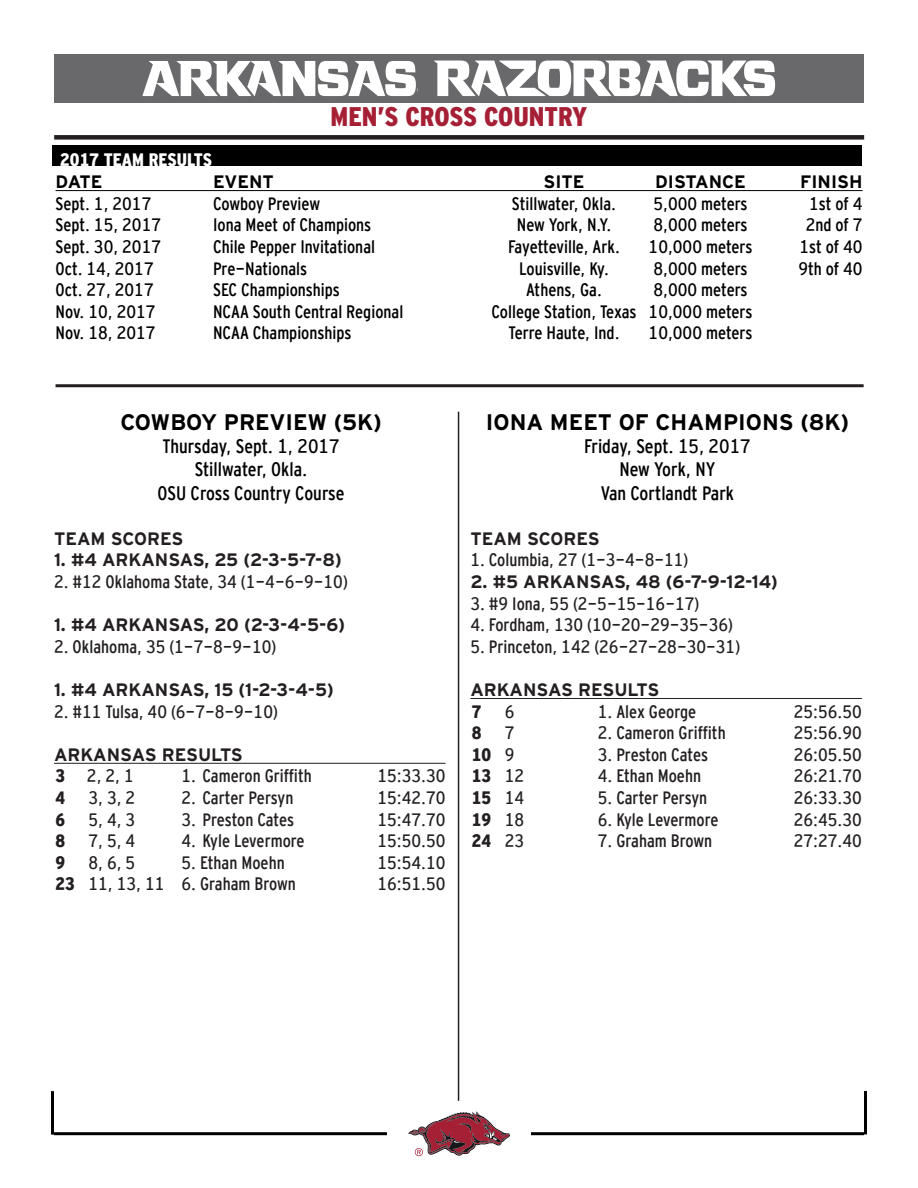
<style>
.page{position:relative;width:918px;height:1188px;background:#fff}
.page>*{position:absolute;margin:0;border:0;box-sizing:border-box;transform-origin:0 0}
.t1{font:900 condensed 27px "Interstate";color:#a62035}
.t2{font:700 22.5px "Interstate";color:#000}
.t3{font:19.5px "Interstate Cond Mono";color:#000}
.t4{font:18px "Interstate Cond Mono";color:#231f20}
.t5{font:18px "Interstate Cond Mono";color:#000}
.t6{font:700 18px "Interstate";color:#231f20}
.t7{font:700 18px "Interstate";color:#000}
.t8{font:900 18px "Interstate Cond Mono";color:#231f20}
.t9{font:900 18px "Interstate Cond Mono";color:#fff}
.s1{font-weight:900}
.s2{font-weight:400}
</style>
<div class="page">
<div style="left:54px;top:54px;width:810px;height:49px;background:#69696c"></div>
<svg style="left:434px;top:61px;width:341px;height:35px"></svg>
<svg style="left:142px;top:61px;width:274px;height:35px"></svg>
<svg style="left:408px;top:1111px;width:102px;height:45px"></svg>
<hr style="left:531px;top:1132px;width:333px;height:3px;background:#000">
<hr style="left:54px;top:1132px;width:333px;height:3px;background:#000">
<hr style="left:51px;top:1091px;width:3px;height:44px;background:#000">
<hr style="left:864px;top:1091px;width:3px;height:43px;background:#000">
<div style="left:54px;top:135px;width:810px;height:5px;background:#231f20"></div>
<hr style="left:56px;top:190px;width:807px;height:1px;background:#000">
<hr style="left:56px;top:384px;width:808px;height:3px;background:#231f20">
<hr style="left:458px;top:412px;width:1px;height:689px;background:#231f20">
<hr style="left:54px;top:763px;width:392px;height:1px;background:#231f20">
<hr style="left:470px;top:698px;width:392px;height:1px;background:#231f20">
<div style="left:52px;top:146px;width:810px;height:20px;background:#000"></div>
<p class="t9" style="left:60px;top:149px;width:153px">2017 TEAM RESULTS</p>
<h1 class="t1" style="left:330px;top:100px;width:259px">MEN’S CROSS COUNTRY</h1>
<p class="t7" style="left:56px;top:171px;width:48px">DATE</p>
<p class="t7" style="left:213px;top:171px;width:62px">EVENT</p>
<p class="t7" style="left:544px;top:171px;width:43px">SITE</p>
<p class="t7" style="left:655px;top:171px;width:92px">DISTANCE</p>
<p class="t7" style="left:800px;top:171px;width:64px">FINISH</p>
<p class="t5" style="left:56px;top:193px;width:97px">Sept. 1, 2017</p>
<p class="t5" style="left:213px;top:193px;width:109px">Cowboy Preview</p>
<p class="t5" style="left:512px;top:193px;width:106px">Stillwater, Okla.</p>
<p class="t5" style="left:653px;top:193px;width:96px">5,000 meters</p>
<p class="t5" style="left:809px;top:193px;width:55px">1st of 4</p>
<p class="t5" style="left:56px;top:215px;width:107px">Sept. 15, 2017</p>
<p class="t5" style="left:213px;top:215px;width:160px">Iona Meet of Champions</p>
<p class="t5" style="left:517px;top:215px;width:96px">New York, N.Y.</p>
<p class="t5" style="left:653px;top:215px;width:96px">8,000 meters</p>
<p class="t5" style="left:806px;top:215px;width:58px">2nd of 7</p>
<p class="t5" style="left:56px;top:237px;width:107px">Sept. 30, 2017</p>
<p class="t5" style="left:213px;top:237px;width:164px">Chile Pepper Invitational</p>
<p class="t5" style="left:508px;top:237px;width:114px">Fayetteville, Ark.</p>
<p class="t5" style="left:649px;top:237px;width:105px">10,000 meters</p>
<p class="t5" style="left:800px;top:237px;width:64px">1st of 40</p>
<p class="t5" style="left:56px;top:258px;width:100px">Oct. 14, 2017</p>
<p class="t5" style="left:213px;top:258px;width:96px">Pre-Nationals</p>
<p class="t5" style="left:519px;top:258px;width:91px">Louisville, Ky.</p>
<p class="t5" style="left:654px;top:258px;width:96px">8,000 meters</p>
<p class="t5" style="left:798px;top:258px;width:66px">9th of 40</p>
<p class="t5" style="left:56px;top:280px;width:100px">Oct. 27, 2017</p>
<p class="t5" style="left:213px;top:280px;width:128px">SEC Championships</p>
<p class="t5" style="left:526px;top:280px;width:77px">Athens, Ga.</p>
<p class="t5" style="left:653px;top:280px;width:96px">8,000 meters</p>
<p class="t5" style="left:56px;top:301px;width:102px">Nov. 10, 2017</p>
<p class="t5" style="left:213px;top:301px;width:192px">NCAA South Central Regional</p>
<p class="t5" style="left:491px;top:301px;width:262px">College Station, Texas 10,000 meters</p>
<p class="t5" style="left:56px;top:323px;width:102px">Nov. 18, 2017</p>
<p class="t5" style="left:213px;top:323px;width:140px">NCAA Championships</p>
<p class="t5" style="left:509px;top:323px;width:113px">Terre Haute, Ind.</p>
<p class="t5" style="left:649px;top:323px;width:105px">10,000 meters</p>
<p class="t2" style="left:120px;top:408px;width:263px">COWBOY PREVIEW (5K)</p>
<p class="t3" style="left:163px;top:435px;width:179px">Thursday, Sept. 1, 2017</p>
<p class="t3" style="left:195px;top:459px;width:114px">Stillwater, Okla.</p>
<p class="t3" style="left:158px;top:482px;width:188px">OSU Cross Country Course</p>
<p class="t6" style="left:54px;top:528px;width:131px">TEAM SCORES</p>
<p class="t6" style="left:54px;top:549px;width:289px">1. #4 ARKANSAS, 25 (2-3-5-7-8)</p>
<p class="t4" style="left:54px;top:572px;width:295px">2. #12 Oklahoma State, 34 (1-4-6-9-10)</p>
<p class="t6" style="left:54px;top:614px;width:293px">1. #4 ARKANSAS, 20 (2-3-4-5-6)</p>
<p class="t4" style="left:54px;top:637px;width:224px">2. Oklahoma, 35 (1-7-8-9-10)</p>
<p class="t6" style="left:54px;top:679px;width:281px">1. #4 ARKANSAS, 15 (1-2-3-4-5)</p>
<p class="t4" style="left:54px;top:701px;width:225px">2. #11 Tulsa, 40 (6-7-8-9-10)</p>
<p class="t6" style="left:54px;top:744px;width:190px">ARKANSAS RESULTS</p>
<p class="t4" style="left:56px;top:766px;width:80px"><span class="s1">3</span> 2,2,1</p>
<p class="t4" style="left:181px;top:766px;width:132px">1. Cameron Griffith</p>
<p class="t4" style="left:377px;top:766px;width:70px">15:33.30</p>
<p class="t8" style="left:56px;top:788px;width:11px">4</p>
<p class="t4" style="left:88px;top:788px;width:48px">3,3, 2</p>
<p class="t4" style="left:181px;top:788px;width:113px">2. Carter Persyn</p>
<p class="t4" style="left:377px;top:788px;width:70px">15:42.70</p>
<p class="t8" style="left:56px;top:809px;width:11px">6</p>
<p class="t4" style="left:88px;top:809px;width:48px">5,4, 3</p>
<p class="t4" style="left:181px;top:809px;width:114px">3. Preston Cates</p>
<p class="t4" style="left:377px;top:809px;width:70px">15:47.70</p>
<p class="t8" style="left:56px;top:831px;width:11px">8</p>
<p class="t4" style="left:88px;top:831px;width:48px">7,5, 4</p>
<p class="t4" style="left:181px;top:831px;width:125px">4. Kyle Levermore</p>
<p class="t4" style="left:377px;top:831px;width:70px">15:50.50</p>
<p class="t8" style="left:56px;top:853px;width:11px">9</p>
<p class="t4" style="left:88px;top:853px;width:48px">8,6, 5</p>
<p class="t4" style="left:181px;top:853px;width:105px">5. Ethan Moehn</p>
<p class="t4" style="left:377px;top:853px;width:70px">15:54.10</p>
<p class="t4" style="left:56px;top:874px;width:242px"><span class="s1">23</span> 11, 13, 11 6. Graham Brown</p>
<p class="t4" style="left:377px;top:874px;width:70px">16:51.50</p>
<p class="t2" style="left:486px;top:408px;width:365px">IONA MEET OF CHAMPIONS (8K)</p>
<p class="t3" style="left:584px;top:435px;width:168px">Friday, Sept. 15, 2017</p>
<p class="t3" style="left:619px;top:459px;width:98px">New York, NY</p>
<p class="t3" style="left:601px;top:482px;width:135px">Van Cortlandt Park</p>
<p class="t6" style="left:470px;top:528px;width:131px">TEAM SCORES</p>
<p class="t4" style="left:470px;top:550px;width:220px">1. Columbia, 27 (1-3-4-8-11)</p>
<p class="t6" style="left:470px;top:571px;width:309px">2. #5 ARKANSAS, 48 (6-7-9-12-14)</p>
<p class="t4" style="left:470px;top:593px;width:231px">3. #9 Iona, 55 (2-5-15-16-17)</p>
<p class="t4" style="left:470px;top:615px;width:264px">4. Fordham, 130 (10-20-29-35-36)</p>
<p class="t4" style="left:470px;top:637px;width:271px">5. Princeton, 142 (26-27-28-30-31)</p>
<p class="t6" style="left:470px;top:679px;width:190px">ARKANSAS RESULTS</p>
<p class="t8" style="left:472px;top:701px;width:11px">7</p>
<p class="t4" style="left:505px;top:701px;width:11px">6</p>
<p class="t4" style="left:598px;top:701px;width:100px">1. Alex George</p>
<p class="t4" style="left:794px;top:701px;width:70px">25:56.50</p>
<p class="t8" style="left:472px;top:723px;width:11px">8</p>
<p class="t4" style="left:505px;top:723px;width:11px">7</p>
<p class="t4" style="left:598px;top:723px;width:129px">2. Cameron Griffith</p>
<p class="t4" style="left:794px;top:723px;width:70px">25:56.90</p>
<p class="t8" style="left:472px;top:745px;width:44px">10 <span class="s2">9</span></p>
<p class="t4" style="left:598px;top:745px;width:112px">3. Preston Cates</p>
<p class="t4" style="left:794px;top:745px;width:70px">26:05.50</p>
<p class="t8" style="left:472px;top:766px;width:54px">13 <span class="s2">12</span></p>
<p class="t4" style="left:598px;top:766px;width:105px">4. Ethan Moehn</p>
<p class="t4" style="left:794px;top:766px;width:70px">26:21.70</p>
<p class="t8" style="left:472px;top:788px;width:54px">15 <span class="s2">14</span></p>
<p class="t4" style="left:598px;top:788px;width:111px">5. Carter Persyn</p>
<p class="t4" style="left:794px;top:788px;width:70px">26:33.30</p>
<p class="t8" style="left:472px;top:809px;width:54px">19 <span class="s2">18</span></p>
<p class="t4" style="left:598px;top:809px;width:122px">6. Kyle Levermore</p>
<p class="t4" style="left:794px;top:809px;width:70px">26:45.30</p>
<p class="t8" style="left:472px;top:831px;width:54px">24 <span class="s2">23</span></p>
<p class="t4" style="left:598px;top:831px;width:116px">7. Graham Brown</p>
<p class="t4" style="left:794px;top:831px;width:70px">27:27.40</p>
</div>
